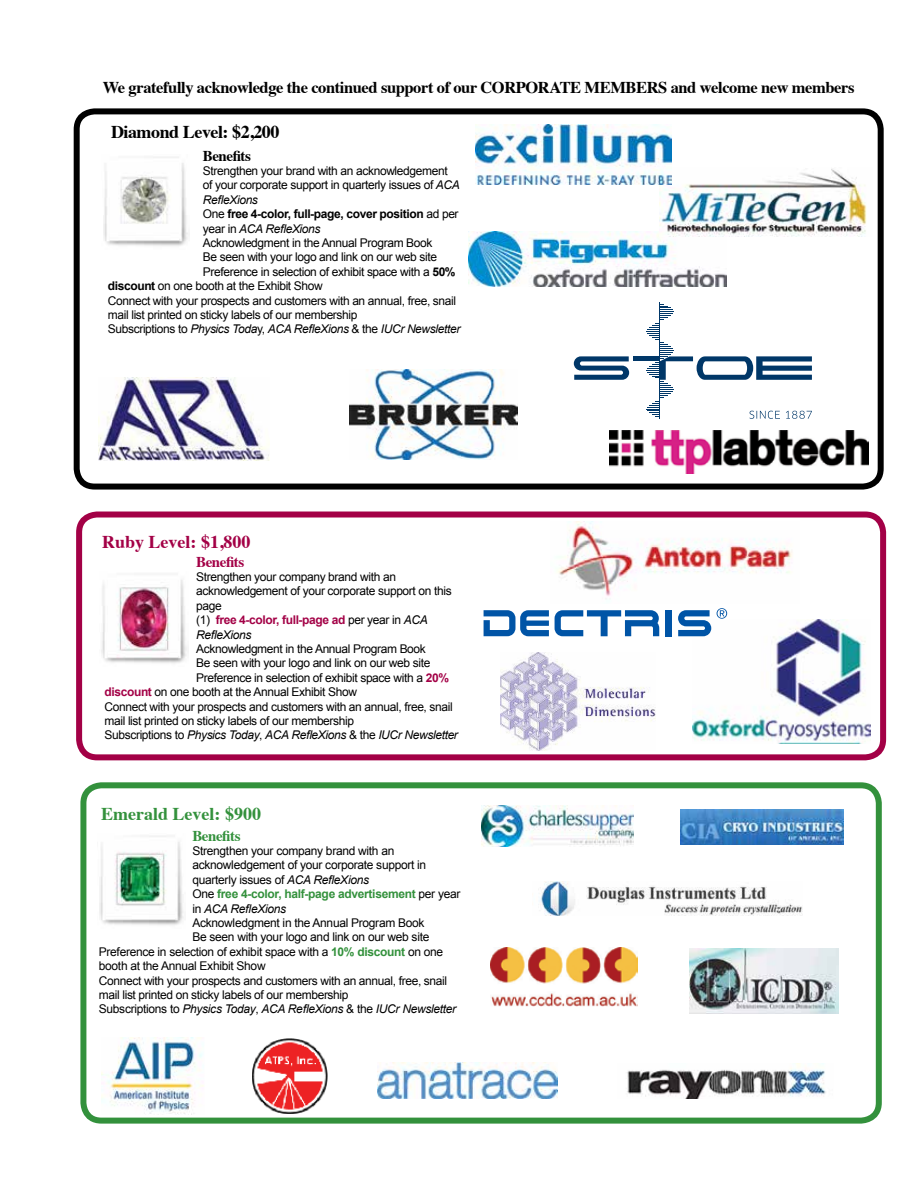
<style>
.page{position:relative;width:918px;height:1188px;background:#fff}
.page>*{position:absolute;margin:0;border:0;box-sizing:border-box;transform-origin:0 0}
.t1{font:700 18px "Times";letter-spacing:-.025em;color:#000}
.t2{font:700 18px "Times";color:#33913c}
.t3{font:700 18px "Times";color:#a30046}
.t4{font:700 16.5px "Times";letter-spacing:-.025em;color:#000}
.t5{font:700 15px "Times";letter-spacing:-.03em;color:#000}
.t6{font:700 15px "Times";letter-spacing:-.03em;color:#33913c}
.t7{font:700 15px "Times";letter-spacing:-.03em;color:#a30046}
.t8{font:12px/14.4px "Arial";letter-spacing:-.03em;color:#000}
.t9{font:italic 12px "Arial";letter-spacing:-.03em;color:#000}
.t10{font:700 12px "Arial";letter-spacing:-.025em;color:#33913c}
.t11{font:700 12px "Arial";letter-spacing:-.03em;color:#000}
.s1{font-style:italic}
.s2{font-weight:400}
.s3{font-style:normal}
.s4{font-weight:700}
.s5{font-weight:700;color:#a30046}
.s6{font-weight:400;color:#000}
.s7{font-weight:700;color:#33913c}
</style>
<div class="page">
<div style="left:80px;top:782px;width:802px;height:342px;border:6px solid #33913c;border-radius:18px"></div>
<img style="left:538px;top:881px;width:264px;height:35px">
<div style="left:74px;top:108px;width:810px;height:382px;border:6px solid #000;border-radius:18px"></div>
<img style="left:99px;top:377px;width:171px;height:84px">
<img style="left:349px;top:369px;width:169px;height:90px">
<img style="left:609px;top:431px;width:259px;height:42px">
<div style="left:76px;top:512px;width:810px;height:248px;border:6px solid #a30046;border-radius:18px"></div>
<img style="left:693px;top:620px;width:178px;height:123px">
<img style="left:557px;top:522px;width:235px;height:74px">
<img style="left:482px;top:805px;width:152px;height:41px">
<img style="left:491px;top:948px;width:146px;height:59px">
<img style="left:252px;top:1038px;width:76px;height:76px">
<img style="left:680px;top:810px;width:164px;height:34px">
<img style="left:500px;top:652px;width:156px;height:98px">
<img style="left:689px;top:948px;width:149px;height:66px">
<img style="left:103px;top:157px;width:85px;height:89px">
<img style="left:101px;top:579px;width:86px;height:85px">
<img style="left:99px;top:836px;width:85px;height:89px">
<img style="left:377px;top:1062px;width:181px;height:36px">
<img style="left:101px;top:1038px;width:103px;height:77px">
<img style="left:627px;top:1064px;width:199px;height:34px">
<div style="left:666px;top:610px;width:6px;height:26px;background:#0054a6"></div>
<svg style="left:678px;top:610px;width:33px;height:26px"></svg>
<svg style="left:484px;top:610px;width:65px;height:26px"></svg>
<svg style="left:555px;top:610px;width:104px;height:26px"></svg>
<svg style="left:717px;top:608px;width:10px;height:11px"></svg>
<svg style="left:574px;top:356px;width:55px;height:24px"></svg>
<div style="left:633px;top:356px;width:27px;height:5px;background:#003768"></div>
<hr style="left:660px;top:302px;width:1px;height:117px;background:#003768">
<svg style="left:646px;top:304px;width:166px;height:115px"></svg>
<img style="left:469px;top:231px;width:258px;height:55px">
<img style="left:659px;top:169px;width:208px;height:67px">
<img style="left:476px;top:124px;width:196px;height:61px">
<h2 class="t4" style="left:103px;top:72px;width:753px">We gratefully acknowledge the continued support of our CORPORATE MEMBERS and welcome new members</h2>
<h1 class="t1" style="left:111px;top:115px;width:170px">Diamond Level: $2,200</h1>
<p class="t5" style="left:203px;top:141px;width:50px">Benefits</p>
<p class="t8" style="left:203px;top:164px;width:246px">Strengthen your brand with an acknowledgement</p>
<p class="t8" style="left:203px;top:178px;width:259px">of your corporate support in quarterly issues of <span class="s1">ACA</span></p>
<p class="t9" style="left:203px;top:192px;width:57px">RefleXions</p>
<p class="t11" style="left:203px;top:206px;width:257px"><span class="s2">One</span> free 4-color, full-page, cover position <span class="s2">ad per</span></p>
<p class="t9" style="left:203px;top:221px;width:119px"><span class="s3">year in</span> ACA RefleXions</p>
<p class="t8" style="left:203px;top:236px;width:231px">Acknowledgment in the Annual Program Book</p>
<p class="t8" style="left:203px;top:250px;width:236px">Be seen with your logo and link on our web site</p>
<p class="t8" style="left:203px;top:265px;width:254px">Preference in selection of exhibit space with a <span class="s4">50%</span></p>
<p class="t8" style="left:108px;top:279px;width:217px"><span class="s4">discount</span> on one booth at the Exhibit Show</p>
<p class="t8" style="left:108px;top:293px;width:350px">Connect with your prospects and customers with an annual, free, snail</p>
<p class="t8" style="left:108px;top:308px;width:251px">mail list printed on sticky labels of our membership</p>
<p class="t9" style="left:108px;top:321px;width:354px"><span class="s3">Subscriptions to</span> Physics Toda<span class="s3">y,</span> ACA RefleXions <span class="s3">&amp; the</span> IUCr Newsletter</p>
<h1 class="t3" style="left:102px;top:525px;width:150px">Ruby Level: $1,800</h1>
<p class="t7" style="left:196px;top:547px;width:50px">Benefits</p>
<p class="t8" style="left:196px;top:570px;width:257px">Strengthen your company brand with an acknowledgement of your corporate support on this page<br>(1) <span class="s5">free 4-color, full-page ad</span> per year in <span class="s1">ACA<br>RefleXions</span></p>
<p class="t8" style="left:196px;top:642px;width:231px">Acknowledgment in the Annual Program Book</p>
<p class="t8" style="left:196px;top:656px;width:236px">Be seen with your logo and link on our web site</p>
<p class="t8" style="left:196px;top:671px;width:254px">Preference in selection of exhibit space with a <span class="s5">20%</span></p>
<p class="t8" style="left:104px;top:685px;width:254px"><span class="s5">discount</span> on one booth at the Annual Exhibit Show</p>
<p class="t8" style="left:104px;top:699px;width:350px">Connect with your prospects and customers with an annual, free, snail</p>
<p class="t8" style="left:104px;top:714px;width:251px">mail list printed on sticky labels of our membership</p>
<p class="t9" style="left:104px;top:727px;width:355px"><span class="s3">Subscriptions to</span> Physics Today<span class="s3">,</span> ACA RefleXions <span class="s3">&amp; the</span> IUCr Newsletter</p>
<h1 class="t2" style="left:101px;top:796px;width:161px">Emerald Level: $900</h1>
<p class="t6" style="left:192px;top:821px;width:50px">Benefits</p>
<p class="t8" style="left:192px;top:844px;width:203px">Strengthen your company brand with an</p>
<p class="t8" style="left:192px;top:858px;width:235px">acknowledgement of your corporate support in</p>
<p class="t8" style="left:192px;top:873px;width:178px">quarterly issues of <span class="s1">ACA RefleXions</span></p>
<p class="t10" style="left:192px;top:886px;width:270px"><span class="s6">One</span> free 4-color, half-page advertisement <span class="s6">per year</span></p>
<p class="t9" style="left:192px;top:901px;width:95px"><span class="s3">in</span> ACA RefleXions</p>
<p class="t8" style="left:192px;top:916px;width:234px">Acknowledgment in the Annual Program Book</p>
<p class="t8" style="left:192px;top:930px;width:238px">Be seen with your logo and link on our web site</p>
<p class="t8" style="left:99px;top:945px;width:346px">Preference in selection of exhibit space with a <span class="s7">10% discount</span> on one</p>
<p class="t8" style="left:99px;top:959px;width:168px">booth at the Annual Exhibit Show</p>
<p class="t8" style="left:99px;top:973px;width:350px">Connect with your prospects and customers with an annual, free, snail</p>
<p class="t8" style="left:99px;top:988px;width:251px">mail list printed on sticky labels of our membership</p>
<p class="t9" style="left:99px;top:1001px;width:359px"><span class="s3">Subscriptions to</span> Physics Today<span class="s3">,</span> ACA RefleXions <span class="s3">&amp; the</span> IUCr Newsletter</p>
</div>
